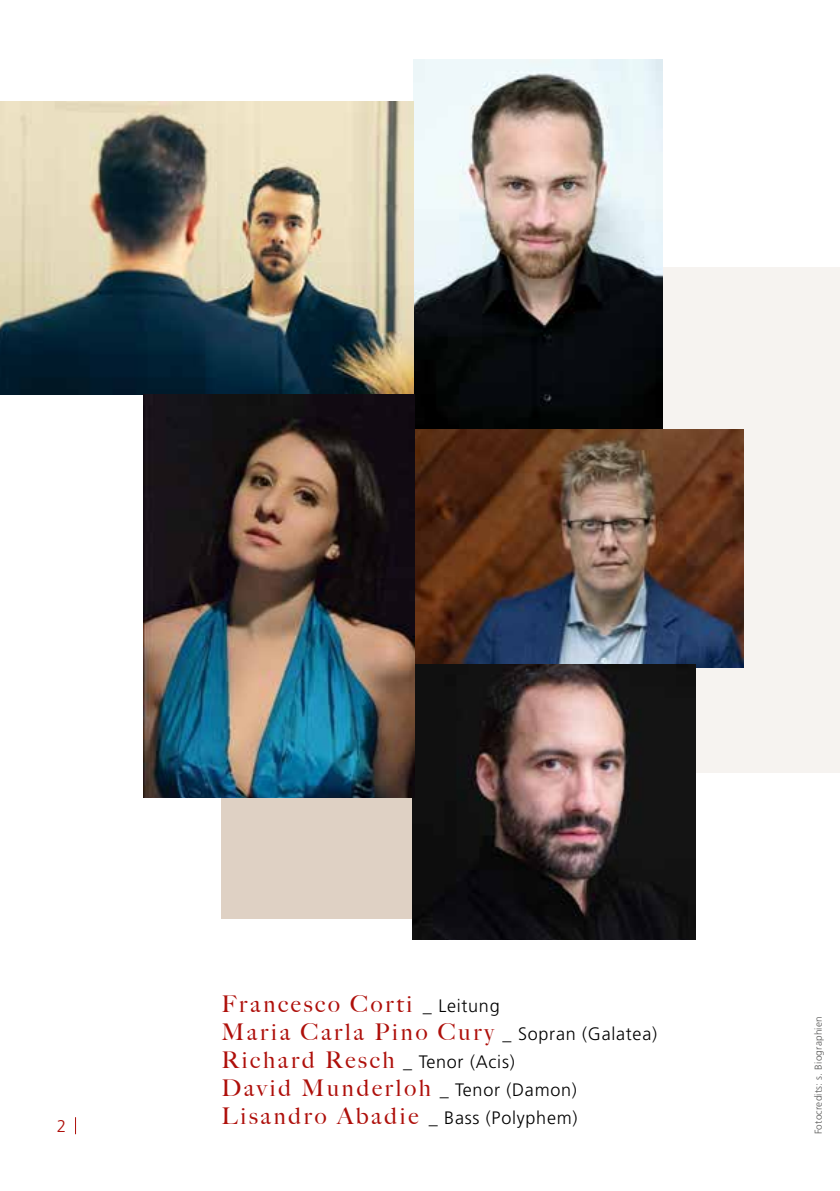
<style>
.page{position:relative;width:840px;height:1191px;background:#fff}
.page>*{position:absolute;margin:0;border:0;box-sizing:border-box;transform-origin:0 0}
.t1{font:500 23px/28px "Big Caslon";letter-spacing:.12em;color:#ae0f0a}
.t2{font:300 18px "Frutiger LT Std";letter-spacing:.04em;color:#000}
.t3{font:300 17px "Frutiger LT Std";color:#ae0f0a}
.t4{font:300 10px "Frutiger LT Std";letter-spacing:.02em;color:#575756}
.s1{font-family:"Frutiger LT Std";font-weight:300;font-size:18px;color:#000}
.s2{font-family:"Big Caslon";font-weight:500;font-size:23px;color:#ae0f0a}
</style>
<div class="page">
<svg style="left:75px;top:1117px;width:1px;height:17px"></svg>
<div style="left:220px;top:471px;width:330px;height:447px;background:#dfd1c4"></div>
<div style="left:395px;top:267px;width:444px;height:505px;background:#f4f1ed"></div>
<img style="left:413px;top:60px;width:249px;height:369px">
<img style="left:414px;top:429px;width:328px;height:238px">
<img style="left:412px;top:664px;width:283px;height:276px">
<img style="left:0;top:101px;width:413px;height:294px">
<img style="left:143px;top:394px;width:271px;height:403px">
<p class="t3" style="left:57px;top:1116px;width:11px">2</p>
<p class="t1" style="left:221px;top:989px;width:437px">Francesco Corti <span class="s1">_ Leitung<br></span>Maria Carla Pino Cury <span class="s1">_ Sopran (Galatea)<br></span>Richard Resch <span class="s1">_ Tenor (Acis)<br></span>David Munderloh <span class="s1">_ Tenor (Damon)</span></p>
<p class="t2" style="left:221px;top:1107px;width:357px"><span class="s2">Lisandro Abadie</span> _ Bass (Polyphem)</p>
<p class="t4" style="left:812px;top:1134px;width:119px;rotate:-90deg">Fotocredits: s. Biographien</p>
</div>
